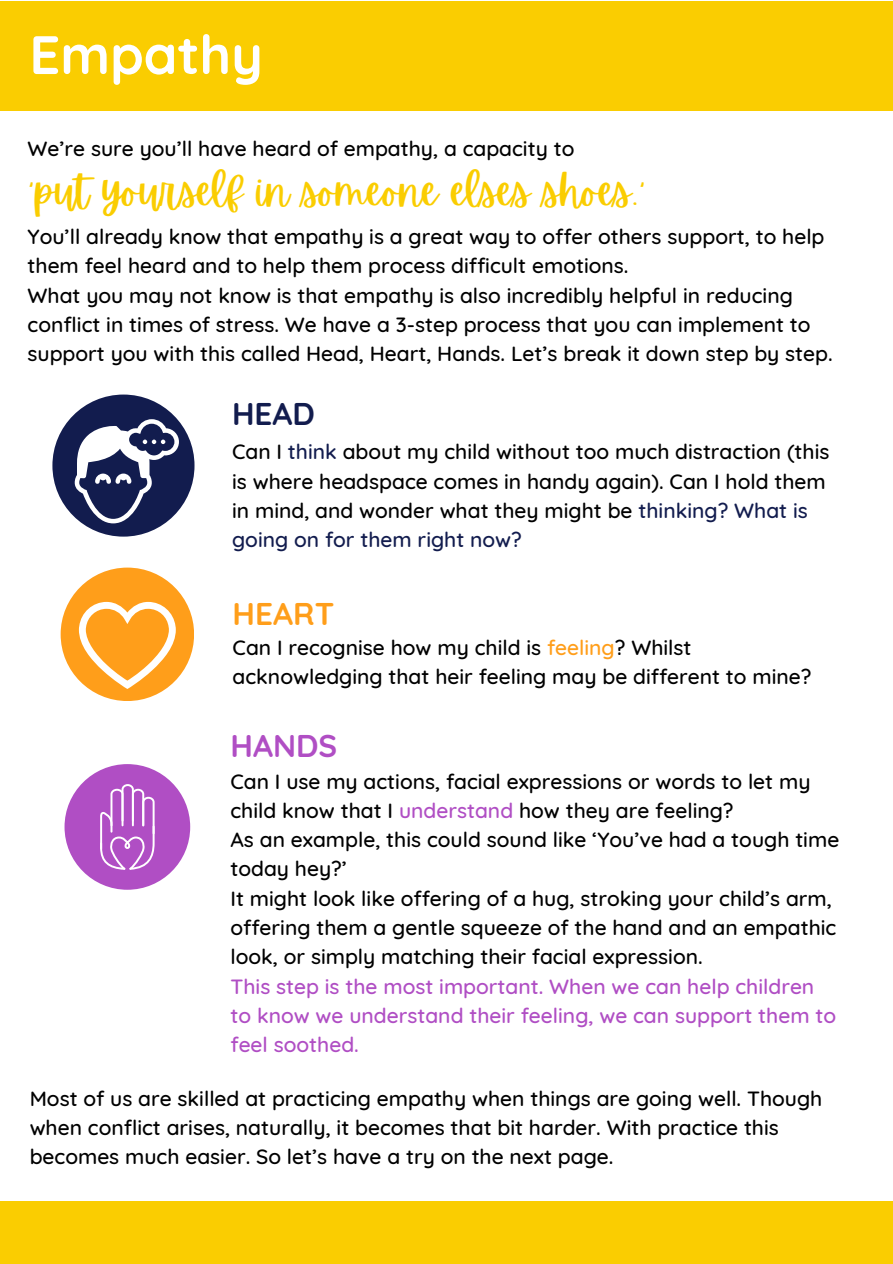
<style>
.page{position:relative;width:893px;height:1264px;background:#fff}
.page>*{position:absolute;margin:0;border:0;box-sizing:border-box;transform-origin:0 0}
.t1{font:700 54px "Quicksand";color:#fff}
.t2{font:42px "Apricots";color:#facd01}
.t3{font:700 31.35px "Quicksand";color:#ff9e1a}
.t4{font:700 31.35px "Quicksand";color:#b04ec4}
.t5{font:700 31.35px "Quicksand";color:#121c4e}
.t6{font:500 21px/29.2px "Quicksand";color:#000}
.s1{color:#121c4e}
.s2{color:#ff9e1a}
.s3{color:#b04ec4}
</style>
<div class="page">
<div style="left:0;top:1px;width:892px;height:109px;background:#facd01"></div>
<div style="left:52px;top:394px;width:142px;height:142px;background:#121c4e;border-radius:50%"></div>
<svg style="left:75px;top:419px;width:104px;height:104px"></svg>
<div style="left:61px;top:567px;width:133px;height:134px;background:#ff9e1a;border-radius:50%"></div>
<svg style="left:79px;top:602px;width:97px;height:87px"></svg>
<div style="left:64px;top:764px;width:126px;height:125px;background:#b04ec4;border-radius:50%"></div>
<svg style="left:100px;top:784px;width:55px;height:86px"></svg>
<div style="left:124px;top:842px;width:6px;height:7px;border:2px solid #fff;border-radius:50%"></div>
<div style="left:0;top:1201px;width:892px;height:62px;background:#facd01"></div>
<p class="t1" style="left:29px;top:20px;width:235px">Empathy</p>
<h1 class="t6" style="left:28px;top:134px;width:548px">We’re sure you’ll have heard of empathy, a capacity to</h1>
<p class="t2" style="left:28px;top:167px;width:615px">‘put yourself in someone elses shoes.’</p>
<p class="t6" style="left:28px;top:222px;width:798px">You’ll already know that empathy is a great way to offer others support, to help them feel heard and to help them process difficult emotions.</p>
<p class="t6" style="left:28px;top:280px;width:806px">What you may not know is that empathy is also incredibly helpful in reducing conflict in times of stress. We have a 3-step process that you can implement to support you with this called Head, Heart, Hands. Let’s break it down step by step.</p>
<p class="t5" style="left:232px;top:393px;width:84px">HEAD</p>
<p class="t6" style="left:232px;top:437px;width:599px">Can I <span class="s1">think</span> about my child without too much distraction (this is where headspace comes in handy again). Can I hold them in mind, and wonder what they might be <span class="s1">thinking? What is going on for them right now?</span></p>
<h2 class="t3" style="left:232px;top:593px;width:103px">HEART</h2>
<h3 class="t6" style="left:232px;top:632px;width:580px">Can I recognise how my child is <span class="s2">feeling</span>? Whilst acknowledging that heir feeling may be different to mine?</h3>
<h4 class="t4" style="left:230px;top:726px;width:108px">HANDS</h4>
<h2 class="t6" style="left:230px;top:766px;width:610px">Can I use my actions, facial expressions or words to let my child know that I <span class="s3">understand</span> how they are feeling?<br>As an example, this could sound like ‘You’ve had a tough time today hey?’<br>It might look like offering of a hug, stroking your child’s arm, offering them a gentle squeeze of the hand and an empathic look, or simply matching their facial expression.<br><span class="s3">This step is the most important. When we can help children to know we understand their feeling, we can support them to feel soothed.</span></h2>
<h4 class="t6" style="left:30px;top:1083px;width:794px">Most of us are skilled at practicing empathy when things are going well. Though when conflict arises, naturally, it becomes that bit harder. With practice this becomes much easier. So let’s have a try on the next page.</h4>
</div>
